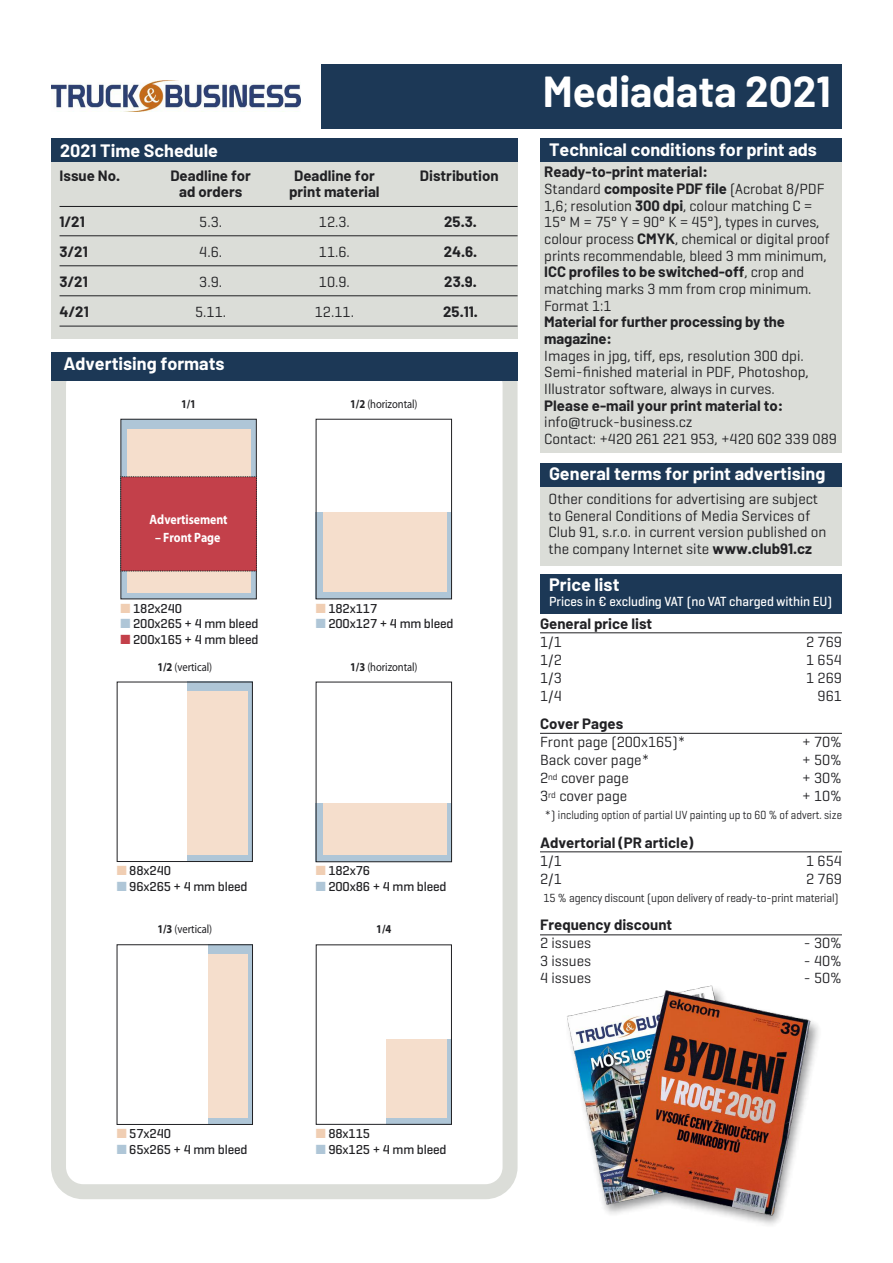
<style>
.page{position:relative;width:893px;height:1263px;background:#fff}
.page>*{position:absolute;margin:0;border:0;box-sizing:border-box;transform-origin:0 0}
.t1{font:700 43.5px "Barlow";color:#fff}
.t2{font:700 18px "Barlow";color:#fff}
.t3{font:15px/16.6px "Geogrotesque";color:#212124}
.t4{font:700 15px/16.6px "Barlow";color:#212124}
.t5{font:500 13.5px "Geogrotesque";letter-spacing:-.005em;color:#fff}
.t6{font:700 13.5px "Myriad Pro";letter-spacing:-.005em;color:#fff;scale:.88 1}
.t7{font:500 13.2px "Geogrotesque";letter-spacing:-.01em;color:#212124}
.t8{font:12px "Geogrotesque";letter-spacing:-.005em;color:#212124}
.t9{font:12px "Myriad Pro";letter-spacing:-.005em;color:#212124;scale:.88 1}
.t10{font:12px "Geogrotesque";letter-spacing:-.005em;color:#212124;scale:.95 1}
.t11{font:700 12px "Myriad Pro";color:#212124;scale:.88 1}
.s1{color:#f0ceb3}
.s2{color:#afc6d7}
.s3{color:#c3404a}
.s4{font-weight:700}
.s5{font-family:"Barlow";font-weight:700}
.s6{font-family:"Geogrotesque";font-weight:400}
</style>
<div class="page">
<div style="left:540px;top:139px;width:302px;height:314px;background:#dbddd8"></div>
<div style="left:540px;top:139px;width:302px;height:23px;background:#1c3856"></div>
<img style="left:51px;top:81px;width:249px;height:31px">
<div style="left:322px;top:64px;width:520px;height:64px;background:#1c3856"></div>
<div style="left:51px;top:139px;width:467px;height:200px;background:#dbddd8"></div>
<div style="left:51px;top:139px;width:467px;height:23px;background:#1c3856"></div>
<hr style="left:60px;top:206px;width:458px;height:1px;background:#212124">
<hr style="left:60px;top:235px;width:458px;height:1px;background:#212124">
<hr style="left:60px;top:265px;width:458px;height:1px;background:#212124">
<hr style="left:60px;top:295px;width:458px;height:1px;background:#212124">
<hr style="left:60px;top:326px;width:458px;height:1px;background:#212124">
<div style="left:540px;top:574px;width:302px;height:40px;background:#1c3856"></div>
<hr style="left:540px;top:632px;width:302px;height:1px;background:#212124">
<hr style="left:540px;top:733px;width:302px;height:1px;background:#212124">
<hr style="left:540px;top:851px;width:302px;height:1px;background:#212124">
<hr style="left:540px;top:934px;width:302px;height:1px;background:#212124">
<svg style="left:51px;top:381px;width:467px;height:818px"></svg>
<div style="left:51px;top:352px;width:467px;height:29px;background:#1c3856"></div>
<div style="left:540px;top:463px;width:302px;height:102px;background:#dbddd8"></div>
<div style="left:540px;top:463px;width:302px;height:23px;background:#1c3856"></div>
<div style="left:121px;top:419px;width:135px;height:180px;background:#afc6d7"></div>
<div style="left:121px;top:419px;width:136px;height:180px;border:1px solid #212124"></div>
<div style="left:127px;top:429px;width:124px;height:163px;background:#f5decc"></div>
<div style="left:316px;top:512px;width:136px;height:87px;background:#afc6d7"></div>
<div style="left:323px;top:512px;width:123px;height:80px;background:#f5decc"></div>
<svg style="left:187px;top:684px;width:64px;height:176px"></svg>
<div style="left:187px;top:692px;width:60px;height:163px;background:#f5decc"></div>
<div style="left:117px;top:682px;width:136px;height:180px;border:1px solid #212124"></div>
<div style="left:316px;top:803px;width:136px;height:59px;background:#afc6d7"></div>
<div style="left:323px;top:803px;width:123px;height:52px;background:#f5decc"></div>
<div style="left:316px;top:682px;width:136px;height:180px;border:1px solid #212124"></div>
<svg style="left:208px;top:946px;width:43px;height:177px"></svg>
<div style="left:208px;top:955px;width:39px;height:163px;background:#f5decc"></div>
<div style="left:117px;top:944px;width:136px;height:181px;border:1px solid #212124"></div>
<div style="left:386px;top:1040px;width:66px;height:85px;background:#afc6d7"></div>
<div style="left:386px;top:1040px;width:60px;height:78px;background:#f5decc"></div>
<div style="left:316px;top:944px;width:136px;height:181px;border:1px solid #212124"></div>
<div style="left:120px;top:476px;width:137px;height:96px;background:#c3404a"></div>
<img style="left:567px;top:985px;width:251px;height:240px">
<p class="t2" style="left:60px;top:139px;width:159px">2021 Time Schedule</p>
<p class="t4" style="left:60px;top:167px;width:62px">Issue No.</p>
<p class="t4" style="left:170px;top:167px;width:82px">Deadline for</p>
<p class="t4" style="left:294px;top:167px;width:82px">Deadline for</p>
<p class="t4" style="left:420px;top:167px;width:80px">Distribution</p>
<p class="t4" style="left:179px;top:184px;width:65px">ad orders</p>
<p class="t4" style="left:289px;top:184px;width:92px">print material</p>
<p class="t4" style="left:60px;top:214px;width:27px">1/21</p>
<p class="t3" style="left:199px;top:216px;width:24px">5.3.</p>
<p class="t3" style="left:319px;top:216px;width:33px">12.3.</p>
<p class="t4" style="left:444px;top:214px;width:34px">25.3.</p>
<p class="t4" style="left:60px;top:244px;width:30px">3/21</p>
<p class="t3" style="left:199px;top:246px;width:24px">4.6.</p>
<p class="t3" style="left:319px;top:246px;width:33px">11.6.</p>
<p class="t4" style="left:444px;top:244px;width:35px">24.6.</p>
<p class="t4" style="left:60px;top:274px;width:30px">3/21</p>
<p class="t3" style="left:199px;top:276px;width:24px">3.9.</p>
<p class="t3" style="left:319px;top:276px;width:33px">10.9.</p>
<p class="t4" style="left:444px;top:274px;width:34px">23.9.</p>
<p class="t4" style="left:60px;top:304px;width:31px">4/21</p>
<p class="t3" style="left:195px;top:306px;width:33px">5.11.</p>
<p class="t3" style="left:315px;top:306px;width:41px">12.11.</p>
<p class="t4" style="left:443px;top:304px;width:36px">25.11.</p>
<p class="t2" style="left:63px;top:352px;width:163px">Advertising formats</p>
<p class="t11" style="left:181px;top:399px;width:19px">1/1</p>
<p class="t6" style="left:150px;top:514px;width:90px">Advertisement</p>
<p class="t6" style="left:155px;top:533px;width:76px">– Front Page</p>
<p class="t7" style="left:121px;top:603px;width:63px"><span class="s1">■</span> 182x240</p>
<p class="t7" style="left:121px;top:619px;width:139px"><span class="s2">■</span> 200x265 + 4 mm bleed</p>
<p class="t7" style="left:121px;top:635px;width:139px"><span class="s3">■</span> 200x165 + 4 mm bleed</p>
<p class="t9" style="left:157px;top:662px;width:64px"><span class="s4">1/2</span> (vertical)</p>
<p class="t9" style="left:350px;top:399px;width:78px"><span class="s4">1/2</span> (horizontal)</p>
<p class="t7" style="left:316px;top:603px;width:63px"><span class="s1">■</span> 182x117</p>
<p class="t7" style="left:316px;top:619px;width:139px"><span class="s2">■</span> 200x127 + 4 mm bleed</p>
<p class="t9" style="left:350px;top:662px;width:78px"><span class="s4">1/3</span> (horizontal)</p>
<p class="t7" style="left:117px;top:866px;width:56px"><span class="s1">■</span> 88x240</p>
<p class="t7" style="left:117px;top:882px;width:132px"><span class="s2">■</span> 96x265 + 4 mm bleed</p>
<p class="t9" style="left:157px;top:925px;width:64px"><span class="s4">1/3</span> (vertical)</p>
<p class="t7" style="left:316px;top:866px;width:56px"><span class="s1">■</span> 182x76</p>
<p class="t7" style="left:316px;top:882px;width:132px"><span class="s2">■</span> 200x86 + 4 mm bleed</p>
<p class="t11" style="left:376px;top:925px;width:19px">1/4</p>
<h1 class="t1" style="left:543px;top:65px;width:289px">Mediadata 2021</h1>
<p class="t2" style="left:549px;top:138px;width:269px">Technical conditions for print ads</p>
<p class="t4" style="left:544px;top:164px;width:165px">Ready-to-print material:</p>
<p class="t3" style="left:544px;top:182px;width:287px">Standard <span class="s5">composite PDF file</span> (Acrobat 8/PDF 1,6; resolution <span class="s5">300 dpi</span>, colour matching C = 15° M = 75° Y = 90° K = 45°), types in curves, colour process <span class="s5">CMYK</span>, chemical or digital proof prints recommendable, bleed 3 mm minimum,</p>
<p class="t4" style="left:544px;top:263px;width:262px">ICC profiles to be switched-off<span class="s6">, crop and</span></p>
<p class="t3" style="left:544px;top:282px;width:269px">matching marks 3 mm from crop minimum.<br>Format 1:1</p>
<p class="t4" style="left:544px;top:313px;width:242px">Material for further processing by the magazine:</p>
<p class="t3" style="left:544px;top:349px;width:266px">Images in jpg, tiff, eps, resolution 300 dpi.<br>Semi-finished material in PDF, Photoshop,<br>Illustrator software, always in curves.</p>
<p class="t4" style="left:544px;top:397px;width:240px">Please e-mail your print material to:</p>
<p class="t3" style="left:544px;top:415px;width:294px;line-height:17.1px">info@truck-business.cz<br>Contact: +420 261 221 953, +420 602 339 089</p>
<p class="t2" style="left:549px;top:462px;width:278px">General terms for print advertising</p>
<p class="t3" style="left:549px;top:492px;width:279px">Other conditions for advertising are subject to General Conditions of Media Services of Club 91, s.r.o. in current version published on the company Internet site <span class="s5">www.club91.cz</span></p>
<p class="t2" style="left:549px;top:574px;width:72px">Price list</p>
<p class="t5" style="left:549px;top:597px;width:284px">Prices in € excluding VAT (no VAT charged within EU)</p>
<p class="t4" style="left:540px;top:615px;width:114px">General price list</p>
<p class="t3" style="left:540px;top:635px;width:23px">1/1</p>
<p class="t3" style="left:806px;top:635px;width:37px">2 769</p>
<p class="t3" style="left:540px;top:653px;width:23px">1/2</p>
<p class="t3" style="left:806px;top:653px;width:37px">1 654</p>
<p class="t3" style="left:540px;top:671px;width:23px">1/3</p>
<p class="t3" style="left:806px;top:671px;width:37px">1 269</p>
<p class="t3" style="left:540px;top:689px;width:23px">1/4</p>
<p class="t3" style="left:817px;top:689px;width:26px">961</p>
<p class="t4" style="left:540px;top:715px;width:85px">Cover Pages</p>
<p class="t3" style="left:540px;top:735px;width:147px">Front page (200x165)*</p>
<p class="t3" style="left:802px;top:735px;width:41px">+ 70%</p>
<p class="t3" style="left:540px;top:753px;width:111px">Back cover page*</p>
<p class="t3" style="left:802px;top:753px;width:41px">+ 50%</p>
<p class="t3" style="left:540px;top:771px;width:90px">2<sup>nd</sup> cover page</p>
<p class="t3" style="left:802px;top:771px;width:41px">+ 30%</p>
<p class="t3" style="left:540px;top:789px;width:89px">3<sup>rd</sup> cover page</p>
<p class="t3" style="left:802px;top:789px;width:41px">+ 10%</p>
<p class="t8" style="left:545px;top:811px;width:299px">*) including option of partial UV painting up to 60 % of advert. size</p>
<p class="t4" style="left:540px;top:834px;width:155px">Advertorial (PR article)</p>
<p class="t3" style="left:540px;top:854px;width:23px">1/1</p>
<p class="t3" style="left:806px;top:854px;width:37px">1 654</p>
<p class="t3" style="left:540px;top:872px;width:23px">2/1</p>
<p class="t3" style="left:806px;top:872px;width:37px">2 769</p>
<p class="t10" style="left:543px;top:894px;width:312px">15 % agency discount (upon delivery of ready-to-print material)</p>
<p class="t4" style="left:540px;top:916px;width:134px">Frequency discount</p>
<p class="t3" style="left:540px;top:936px;width:53px">2 issues</p>
<p class="t3" style="left:804px;top:936px;width:40px">- 30%</p>
<p class="t3" style="left:540px;top:954px;width:53px">3 issues</p>
<p class="t3" style="left:804px;top:954px;width:40px">- 40%</p>
<p class="t3" style="left:540px;top:971px;width:53px">4 issues</p>
<p class="t3" style="left:804px;top:971px;width:40px">- 50%</p>
<p class="t7" style="left:117px;top:1129px;width:56px"><span class="s1">■</span> 57x240</p>
<p class="t7" style="left:117px;top:1144px;width:132px"><span class="s2">■</span> 65x265 + 4 mm bleed</p>
<p class="t7" style="left:316px;top:1129px;width:56px"><span class="s1">■</span> 88x115</p>
<p class="t7" style="left:316px;top:1144px;width:132px"><span class="s2">■</span> 96x125 + 4 mm bleed</p>
</div>
